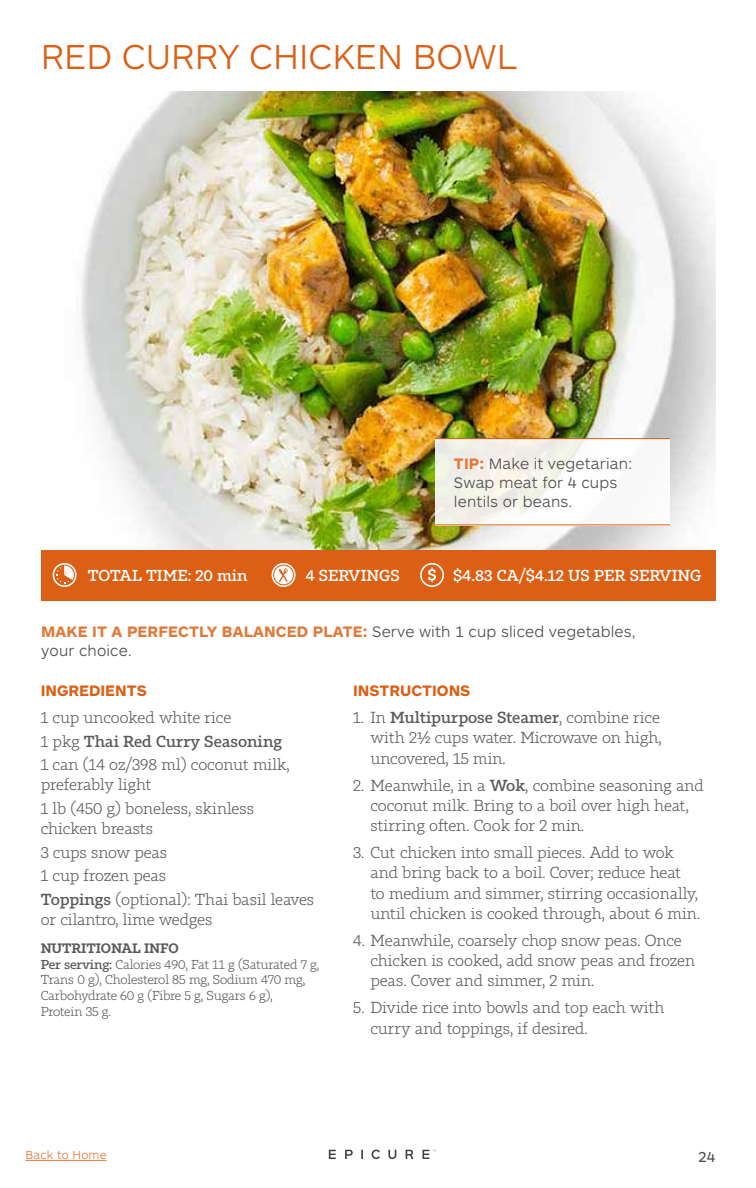
<style>
.page{position:relative;width:756px;height:1188px;background:#fff}
.page>*{position:absolute;margin:0;border:0;box-sizing:border-box;transform-origin:0 0}
.t1{font:300 36px "ARS Maquette Pro";color:#db6015}
.t2{font:300 15.75px/20.2px "Tabac Slab";color:#58595b}
.t3{font:300 15.75px/18.8px "ARS Maquette Pro";letter-spacing:.01em;color:#4d4d4f}
.t4{font:700 15.75px "ARS Maquette Pro";color:#db6015}
.t5{font:500 15.6px "Tabac Slab";color:#fff}
.t6{font:15px "ARS Maquette Pro";color:#4d4d4f}
.t7{font:600 13.5px "Tabac Slab";letter-spacing:-.01em;color:#58595b}
.t8{font:300 12.75px/15.8px "Tabac Slab";letter-spacing:-.01em;color:#58595b}
.t9{font:300 12px "ARS Maquette Pro";letter-spacing:.02em;color:#e17838}
.s1{font-weight:700;color:#e17838}
.s2{font-weight:500}
</style>
<div class="page">
<img style="left:81px;top:91px;width:635px;height:459px">
<div style="left:41px;top:550px;width:675px;height:50px;background:#db6015"></div>
<svg style="left:420px;top:563px;width:24px;height:24px"></svg>
<svg style="left:272px;top:563px;width:24px;height:24px"></svg>
<div style="left:435px;top:439px;width:235px;height:86px;background:linear-gradient(to right,#f1efe5,#fdfeff)"></div>
<hr style="left:435px;top:438px;width:235px;height:1px;background:#db6015">
<hr style="left:435px;top:525px;width:235px;height:1px;background:#db6015">
<svg style="left:53px;top:563px;width:24px;height:24px"></svg>
<svg style="left:329px;top:1150px;width:7px;height:9px"></svg>
<svg style="left:345px;top:1150px;width:8px;height:9px"></svg>
<svg style="left:361px;top:1150px;width:2px;height:9px"></svg>
<svg style="left:388px;top:1150px;width:8px;height:9px"></svg>
<svg style="left:406px;top:1150px;width:7px;height:9px"></svg>
<svg style="left:423px;top:1150px;width:13px;height:9px"></svg>
<svg style="left:372px;top:1150px;width:8px;height:9px"></svg>
<hr style="left:26px;top:1160px;width:81px;height:1px;background:#e17838">
<h1 class="t1" style="left:41px;top:34px;width:478px">RED CURRY CHICKEN BOWL</h1>
<p class="t5" style="left:88px;top:566px;width:161px">TOTAL TIME: 20 min</p>
<p class="t3" style="left:454px;top:454px;width:180px"><span class="s1">TIP:</span> Make it vegetarian:<br>Swap meat for 4 cups lentils or beans.</p>
<p class="t5" style="left:306px;top:566px;width:96px">4 SERVINGS</p>
<p class="t5" style="left:453px;top:566px;width:250px">$4.83 CA/$4.12 US PER SERVING</p>
<p class="t3" style="left:41px;top:621px;width:596px"><span class="s1">MAKE IT A PERFECTLY BALANCED PLATE:</span> Serve with 1 cup sliced vegetables, your choice.</p>
<p class="t4" style="left:41px;top:680px;width:108px">INGREDIENTS</p>
<p class="t2" style="left:41px;top:706px;width:251px;line-height:23.5px">1 cup uncooked white rice<br>1 pkg <span class="s2">Thai Red Curry Seasoning<br></span>1 can (14 oz/398 ml) coconut milk,</p>
<p class="t2" style="left:41px;top:773px;width:215px;line-height:23.5px">preferably light<br>1 lb (450 g) boneless, skinless</p>
<p class="t2" style="left:41px;top:817px;width:275px;line-height:23.5px">chicken breasts<br>3 cups snow peas<br>1 cup frozen peas<br><span class="s2">Toppings</span> (optional): Thai basil leaves</p>
<p class="t2" style="left:41px;top:909px;width:173px">or cilantro, lime wedges</p>
<p class="t7" style="left:41px;top:940px;width:139px">NUTRITIONAL INFO</p>
<p class="t8" style="left:41px;top:956px;width:280px"><span class="s2">Per serving:</span> Calories 490, Fat 11 g (Saturated 7 g, Trans 0 g), Cholesterol 85 mg, Sodium 470 mg, Carbohydrate 60 g (Fibre 5 g, Sugars 6 g),<br>Protein 35 g.</p>
<p class="t4" style="left:353px;top:680px;width:119px">INSTRUCTIONS</p>
<p class="t2" style="left:370px;top:708px;width:293px;text-align:justify;text-indent:-17px">1. In <span class="s2">Multipurpose Steamer</span>, combine rice with 2½ cups water. Microwave on high, uncovered, 15 min.</p>
<p class="t2" style="left:370px;top:775px;width:335px;text-indent:-17px">2. Meanwhile, in a <span class="s2">Wok</span>, combine seasoning and coconut milk. Bring to a boil over high heat, stirring often. Cook for 2 min.</p>
<p class="t2" style="left:370px;top:843px;width:331px;text-indent:-17px">3. Cut chicken into small pieces. Add to wok and bring back to a boil. Cover; reduce heat<br>to medium and simmer, stirring occasionally, until chicken is cooked through, about 6 min.</p>
<p class="t2" style="left:370px;top:930px;width:326px;text-indent:-17px">4. Meanwhile, coarsely chop snow peas. Once chicken is cooked, add snow peas and frozen peas. Cover and simmer, 2 min.</p>
<p class="t2" style="left:370px;top:998px;width:296px;text-indent:-17px">5. Divide rice into bowls and top each with curry and toppings, if desired.</p>
<p class="t9" style="left:26px;top:1147px;width:83px">Back to Home</p>
<p class="t6" style="left:698px;top:1147px;width:19px">24</p>
</div>
